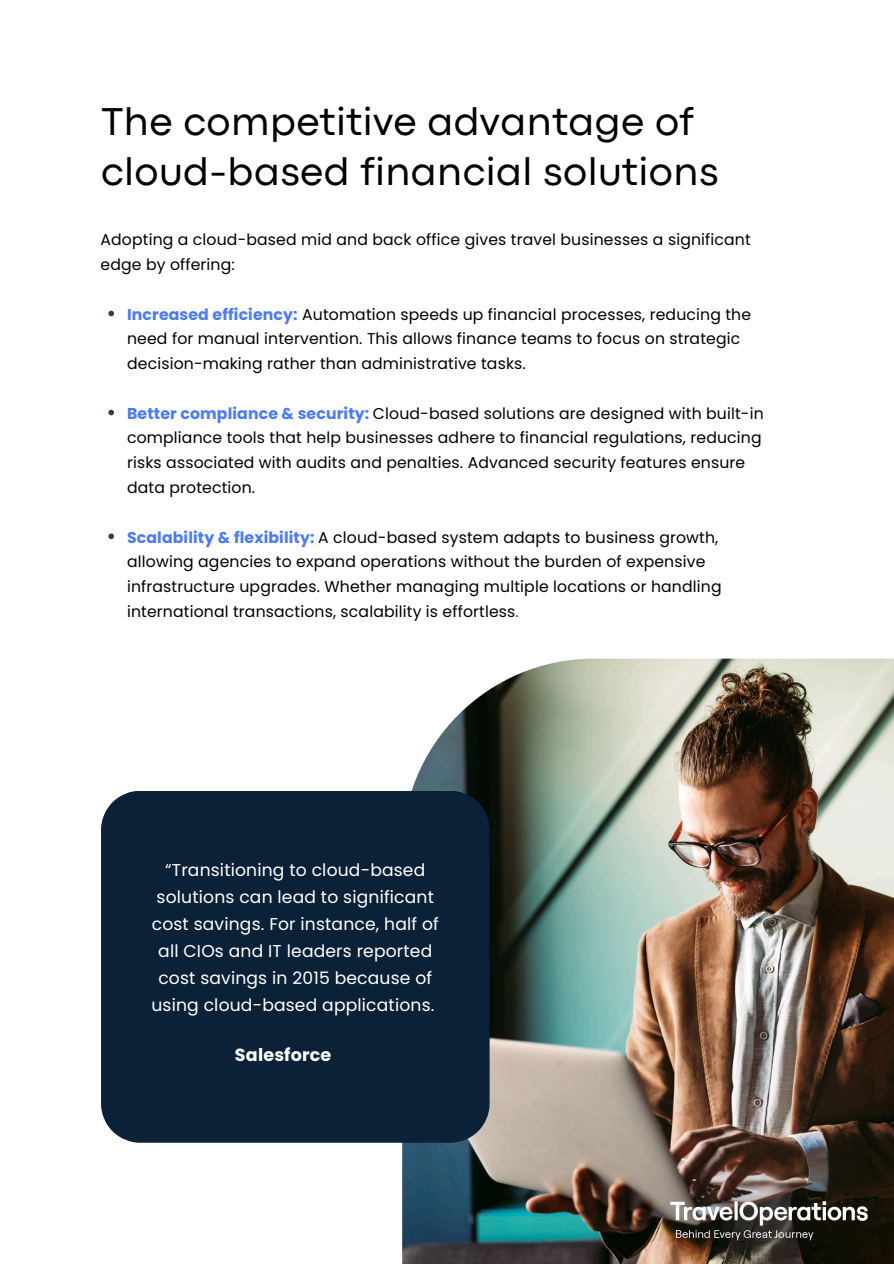
<style>
.page{position:relative;width:894px;height:1264px;background:#fff}
.page>*{position:absolute;margin:0;border:0;box-sizing:border-box;transform-origin:0 0}
.t1{font:40.5px/50.7px "Codec Pro";letter-spacing:.01em;color:#000}
.t2{font:700 17.55px "Poppins";letter-spacing:.01em;color:#fff}
.t3{font:17.1px/27px "Poppins";letter-spacing:.01em;color:#fff;text-align:center}
.t4{font:15.6px/24.8px "Poppins";letter-spacing:.01em;color:#000}
.s1{font-weight:700;color:#497aff}
.s2{color:#443a31}
</style>
<div class="page">
<img style="left:110px;top:310px;width:783px;height:953px">
<div style="left:101px;top:790px;width:388px;height:352px;background:#0a2138"></div>
<img style="left:670px;top:1201px;width:199px;height:57px">
<svg style="left:108px;top:311px;width:6px;height:5px"></svg>
<svg style="left:108px;top:410px;width:6px;height:5px"></svg>
<svg style="left:108px;top:533px;width:6px;height:6px"></svg>
<p class="t1" style="left:101px;top:99px;width:619px">The competitive advantage of cloud-based financial solutions</p>
<h1 class="t4" style="left:100px;top:227px;width:651px">Adopting a cloud-based mid and back office gives travel businesses a significant edge by offering:</h1>
<p class="t4" style="left:127px;top:302px;width:625px"><span class="s1">Increased efficiency:</span> Automation speeds up financial processes, reducing the need for manual intervention. This allows finance teams to focus on strategic decision-making rather than administrative tasks.</p>
<p class="t4" style="left:127px;top:401px;width:638px"><span class="s1">Better compliance &amp; security:</span> Cloud-based solutions are designed with built-in compliance tools that help businesses adhere to financial regulations, reducing risks associated with audits and penalties. Advanced security features ensure data protection.</p>
<p class="t4" style="left:127px;top:524px;width:596px"><span class="s1">Scalability &amp; flexibility:</span> A cloud-based system adapts to business growth, allowing agencies to expand operations without the burden of expensive infrastructure upgrades. Whether managing multiple locations or handling international transactions, scalability is effortless<span class="s2">.</span></p>
<p class="t3" style="left:151px;top:856px;width:289px">“Transitioning to cloud-based solutions can lead to significant cost savings. For instance, half of all CIOs and IT leaders reported cost savings in 2015 because of using cloud-based applications.</p>
<p class="t2" style="left:235px;top:1042px;width:98px">Salesforce</p>
</div>
